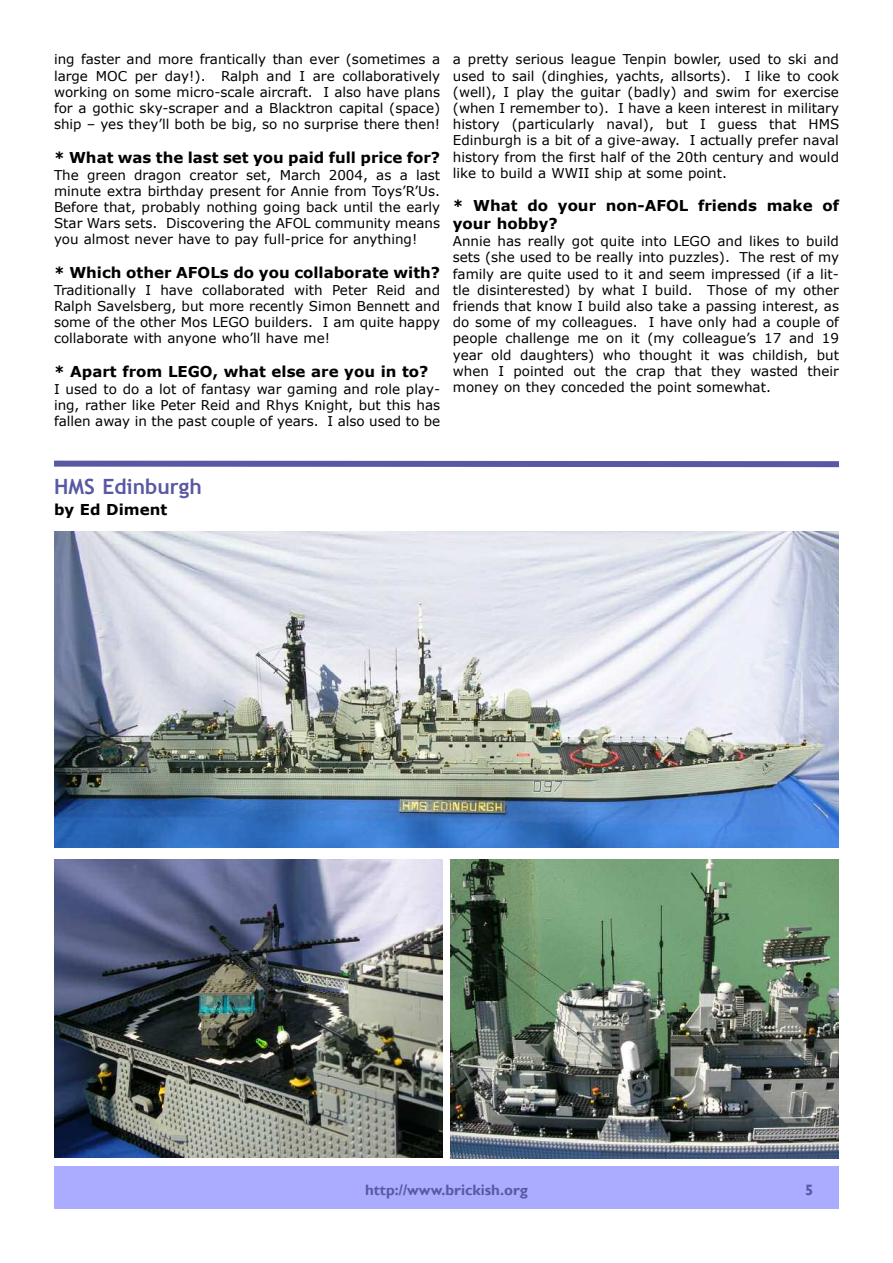
<style>
.page{position:relative;width:893px;height:1263px;background:#fff}
.page>*{position:absolute;margin:0;border:0;box-sizing:border-box;transform-origin:0 0}
.t1{font:700 21px "Trebuchet MS";color:#5959a3}
.t2{font:700 15px/18px "Verdana";color:#000}
.t3{font:700 15px "Gill Sans";color:#5959a3}
.t4{font:13.5px/16.2px "Verdana";color:#000;text-align:justify}
</style>
<div class="page">
<div style="left:54px;top:1166px;width:785px;height:43px;background:#ababff"></div>
<svg style="left:54px;top:460px;width:785px;height:8px"></svg>
<img style="left:54px;top:531px;width:785px;height:316px">
<img style="left:451px;top:859px;width:388px;height:299px">
<img style="left:54px;top:859px;width:388px;height:298px">
<p class="t4" style="left:54px;top:51px;width:388px">ing faster and more frantically than ever (sometimes a large MOC per day!). Ralph and I are collaboratively working on some micro-scale aircraft. I also have plans for a gothic sky-scraper and a Blacktron capital (space) ship – yes they’ll both be big, so no surprise there then!</p>
<p class="t2" style="left:54px;top:148px;width:388px">* What was the last set you paid full price for?</p>
<p class="t4" style="left:54px;top:166px;width:388px">The green dragon creator set, March 2004, as a last minute extra birthday present for Annie from Toys’R’Us.<br>Before that, probably nothing going back until the early Star Wars sets. Discovering the AFOL community means you almost never have to pay full-price for anything!</p>
<p class="t2" style="left:54px;top:263px;width:388px">* Which other AFOLs do you collaborate with?</p>
<p class="t4" style="left:54px;top:281px;width:388px">Traditionally I have collaborated with Peter Reid and Ralph Savelsberg, but more recently Simon Bennett and some of the other Mos LEGO builders. I am quite happy collaborate with anyone who’ll have me!</p>
<p class="t2" style="left:54px;top:362px;width:376px">* Apart from LEGO, what else are you in to?</p>
<p class="t4" style="left:54px;top:380px;width:388px">I used to do a lot of fantasy war gaming and role play&shy;ing, rather like Peter Reid and Rhys Knight, but this has fallen away in the past couple of years. I also used to be</p>
<p class="t4" style="left:453px;top:51px;width:388px">a pretty serious league Tenpin bowler, used to ski and used to sail (dinghies, yachts, allsorts). I like to cook (well), I play the guitar (badly) and swim for exercise (when I remember to). I have a keen interest in military history (particularly naval), but I guess that HMS Edinburgh is a bit of a give-away. I actually prefer naval history from the first half of the 20th century and would like to build a WWII ship at some point.</p>
<p class="t2" style="left:453px;top:196px;width:388px">* What do your non-AFOL friends make of your hobby?</p>
<p class="t4" style="left:453px;top:233px;width:388px">Annie has really got quite into LEGO and likes to build sets (she used to be really into puzzles). The rest of my family are quite used to it and seem impressed (if a lit&shy;tle disinterested) by what I build. Those of my other friends that know I build also take a passing interest, as do some of my colleagues. I have only had a couple of people challenge me on it (my colleague’s 17 and 19 year old daughters) who thought it was childish, but when I pointed out the crap that they wasted their money on they conceded the point somewhat.</p>
<h1 class="t1" style="left:54px;top:474px;width:149px">HMS Edinburgh</h1>
<p class="t2" style="left:54px;top:500px;width:115px">by Ed Diment</p>
<p class="t3" style="left:365px;top:1181px;width:164px">http://www.brickish.org</p>
<p class="t3" style="left:805px;top:1181px;width:10px">5</p>
</div>
